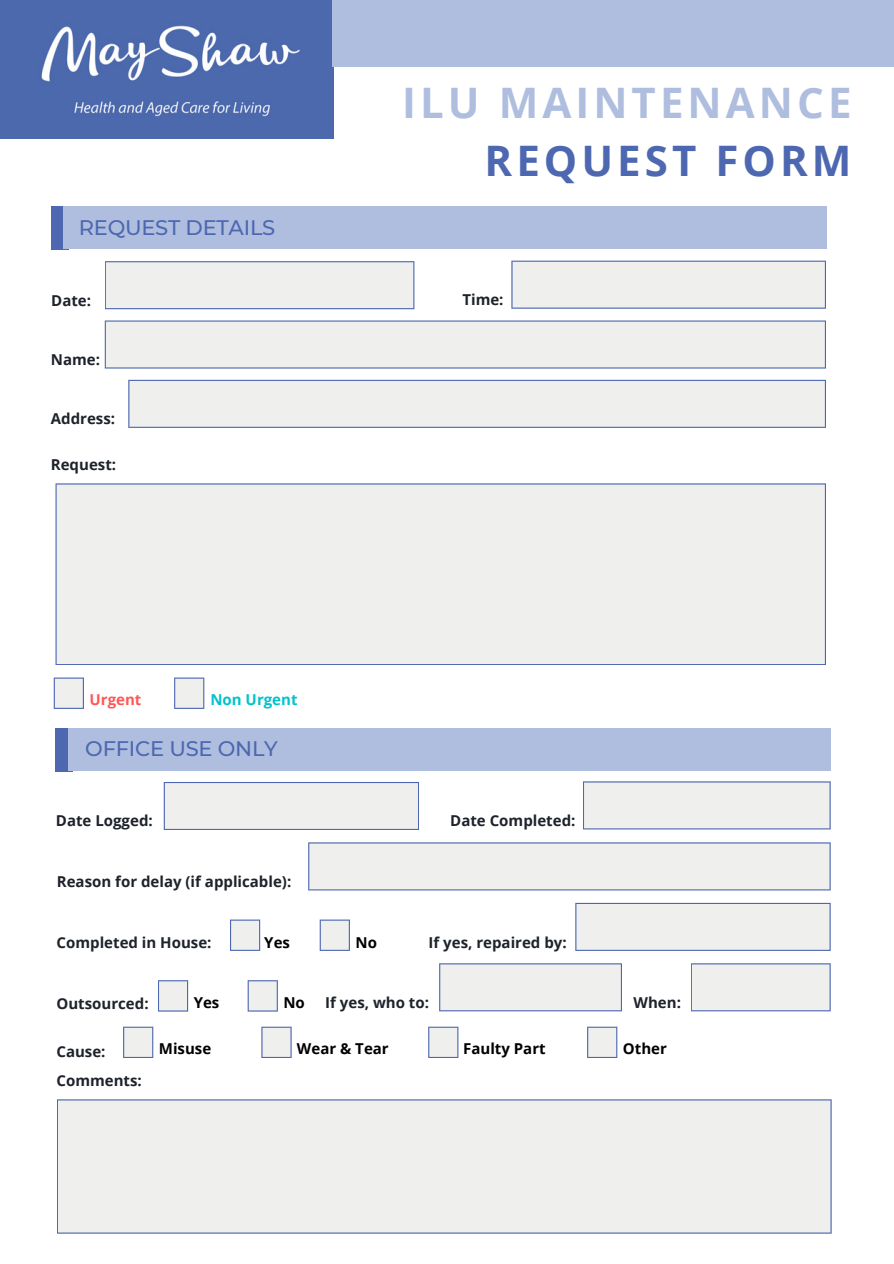
<style>
.page{position:relative;width:894px;height:1264px;background:#fff}
.page>*{position:absolute;margin:0;border:0;box-sizing:border-box;transform-origin:0 0}
.t1{font:700 42px "Open Sans";letter-spacing:.095em;color:#afbedf}
.t2{font:700 42px "Open Sans";letter-spacing:.095em;color:#4d68b1}
.t3{font:500 21px "Montserrat";letter-spacing:-.01em;color:#4d68b1}
.t4{font:700 15px "Open Sans";color:#1e232b}
.t5{font:700 15px "Open Sans";color:#000}
.t6{font:700 15px "Open Sans";color:#00c2cb}
.t7{font:700 15px "Open Sans";color:#ff5757}
</style>
<div class="page">
<img style="left:0;top:0;width:333px;height:139px">
<div style="left:51px;top:206px;width:17px;height:43px;background:#4d68b1"></div>
<div style="left:64px;top:206px;width:761px;height:42px;background:#afbedf"></div>
<svg style="left:105px;top:261px;width:309px;height:48px;background:#e6e8e9"></svg>
<svg style="left:511px;top:261px;width:314px;height:48px;background:#e7e9ea"></svg>
<svg style="left:105px;top:320px;width:720px;height:48px;background:#e7e9ea"></svg>
<div style="left:55px;top:483px;width:770px;height:182px;background:#efefed"></div>
<div style="left:55px;top:728px;width:18px;height:43px;background:#4d68b1"></div>
<div style="left:68px;top:728px;width:762px;height:42px;background:#afbedf"></div>
<div style="left:128px;top:380px;width:697px;height:48px;background:#efefed"></div>
<svg style="left:54px;top:677px;width:30px;height:32px"></svg>
<svg style="left:174px;top:677px;width:30px;height:32px"></svg>
<svg style="left:164px;top:782px;width:255px;height:48px;background:#e5e7e9"></svg>
<svg style="left:583px;top:781px;width:247px;height:48px;background:#e8e9ea"></svg>
<svg style="left:308px;top:842px;width:522px;height:48px;background:#e7e8ea"></svg>
<svg style="left:230px;top:919px;width:30px;height:31px"></svg>
<svg style="left:319px;top:919px;width:31px;height:31px"></svg>
<div style="left:575px;top:902px;width:255px;height:48px;background:#efefed"></div>
<svg style="left:158px;top:980px;width:30px;height:31px"></svg>
<svg style="left:247px;top:980px;width:31px;height:31px"></svg>
<svg style="left:439px;top:963px;width:182px;height:48px;background:#e7e8ea"></svg>
<svg style="left:691px;top:963px;width:139px;height:48px;background:#e7e8ea"></svg>
<svg style="left:123px;top:1026px;width:30px;height:31px"></svg>
<svg style="left:261px;top:1026px;width:30px;height:31px"></svg>
<svg style="left:428px;top:1026px;width:30px;height:31px"></svg>
<svg style="left:587px;top:1026px;width:30px;height:31px"></svg>
<div style="left:57px;top:1099px;width:774px;height:134px;background:#efefed"></div>
<div style="left:332px;top:0;width:561px;height:67px;background:#afbedf"></div>
<h2 class="t3" style="left:79px;top:214px;width:198px">REQUEST DETAILS</h2>
<h1 class="t1" style="left:402px;top:73px;width:451px">ILU MAINTENANCE</h1>
<h1 class="t2" style="left:484px;top:132px;width:368px">REQUEST FORM</h1>
<p class="t4" style="left:51px;top:290px;width:41px">Date:</p>
<p class="t4" style="left:462px;top:289px;width:43px">Time:</p>
<p class="t4" style="left:51px;top:349px;width:51px">Name:</p>
<p class="t4" style="left:51px;top:408px;width:66px">Address:</p>
<p class="t4" style="left:51px;top:454px;width:67px">Request:</p>
<p class="t7" style="left:89px;top:688px;width:53px">Urgent</p>
<p class="t6" style="left:210px;top:688px;width:89px">Non Urgent</p>
<h2 class="t3" style="left:85px;top:736px;width:194px">OFFICE USE ONLY</h2>
<p class="t4" style="left:56px;top:810px;width:98px">Date Logged:</p>
<p class="t4" style="left:450px;top:810px;width:127px">Date Completed:</p>
<p class="t4" style="left:57px;top:870px;width:236px">Reason for delay (if applicable):</p>
<p class="t4" style="left:57px;top:931px;width:156px">Completed in House:</p>
<p class="t5" style="left:264px;top:931px;width:27px">Yes</p>
<p class="t5" style="left:355px;top:931px;width:23px">No</p>
<p class="t4" style="left:428px;top:931px;width:139px">If yes, repaired by:</p>
<p class="t4" style="left:56px;top:992px;width:94px">Outsourced:</p>
<p class="t5" style="left:194px;top:992px;width:27px">Yes</p>
<p class="t5" style="left:283px;top:992px;width:23px">No</p>
<p class="t4" style="left:325px;top:992px;width:105px">If yes, who to:</p>
<p class="t4" style="left:633px;top:992px;width:49px">When:</p>
<p class="t4" style="left:56px;top:1040px;width:51px">Cause:</p>
<p class="t5" style="left:159px;top:1038px;width:54px">Misuse</p>
<p class="t5" style="left:297px;top:1038px;width:93px">Wear &amp; Tear</p>
<p class="t5" style="left:463px;top:1038px;width:84px">Faulty Part</p>
<p class="t5" style="left:622px;top:1038px;width:46px">Other</p>
<p class="t4" style="left:56px;top:1070px;width:87px">Comments:</p>
</div>
